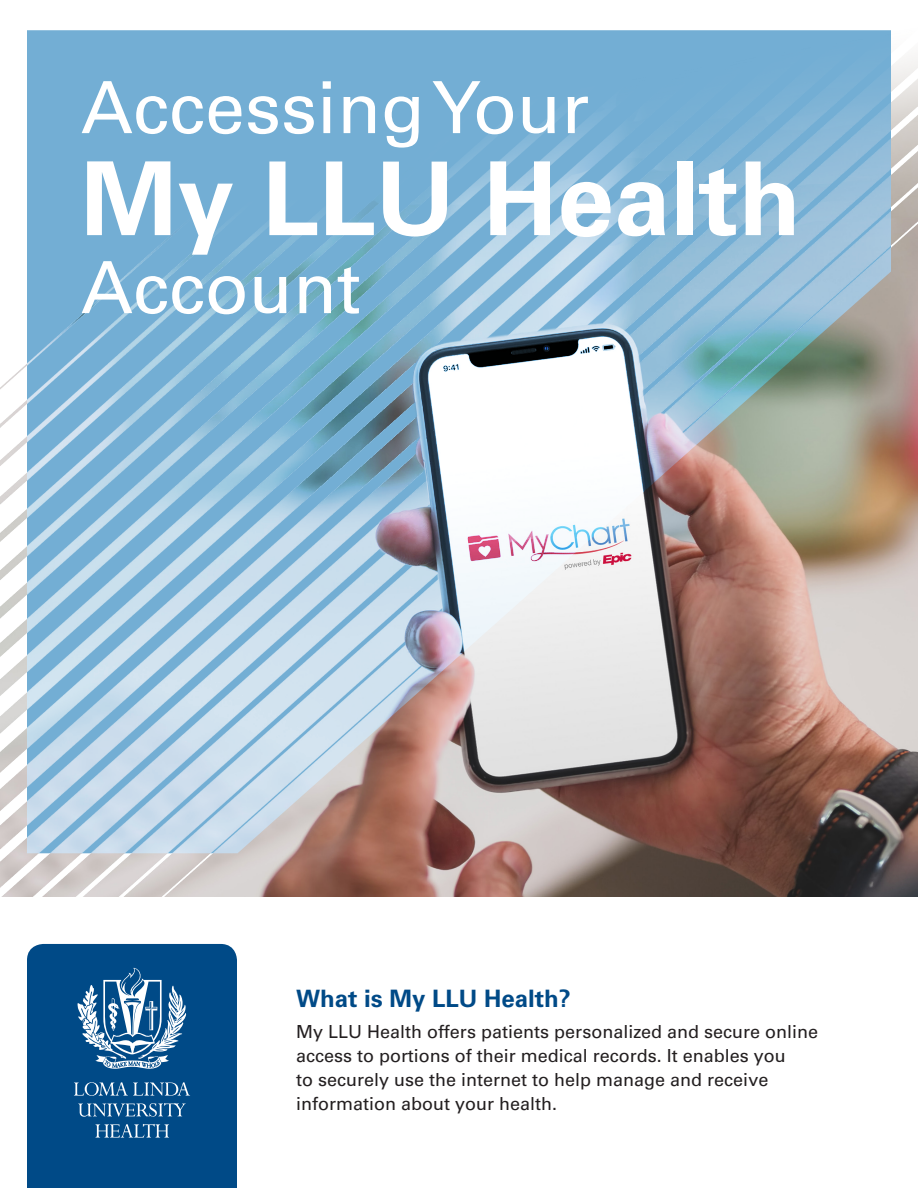
<style>
.page{position:relative;width:918px;height:1188px;background:#fff}
.page>*{position:absolute;margin:0;border:0;box-sizing:border-box;transform-origin:0 0}
.t1{font:700 102px "Univers LT Std";color:#fff}
.t2{font:72px "Univers LT Std";color:#fff}
.t3{font:700 24px "Univers LT Std";color:#004a87}
.t4{font:18px/24px "Univers LT Std";color:#231f20}
</style>
<div class="page">
<img style="left:0;top:57px;width:918px;height:839px">
<img style="left:27px;top:30px;width:864px;height:823px">
<div style="left:27px;top:944px;width:210px;height:244px;background:#004a87"></div>
<svg style="left:74px;top:1082px;width:116px;height:14px;background:#3c74a3"></svg>
<svg style="left:78px;top:1103px;width:108px;height:14px;background:#3f76a4"></svg>
<svg style="left:77px;top:967px;width:109px;height:102px"></svg>
<svg style="left:95px;top:1124px;width:74px;height:14px"></svg>
<p class="t2" style="left:81px;top:65px;width:510px">Accessing Your</p>
<p class="t1" style="left:81px;top:139px;width:721px">My LLU Health</p>
<p class="t2" style="left:81px;top:245px;width:281px">Account</p>
<p class="t3" style="left:296px;top:985px;width:276px">What is My LLU Health?</p>
<p class="t4" style="left:296px;top:1020px;width:524px">My LLU Health offers patients personalized and secure online access to portions of their medical records. It enables you<br>to securely use the internet to help manage and receive information about your health.</p>
</div>
